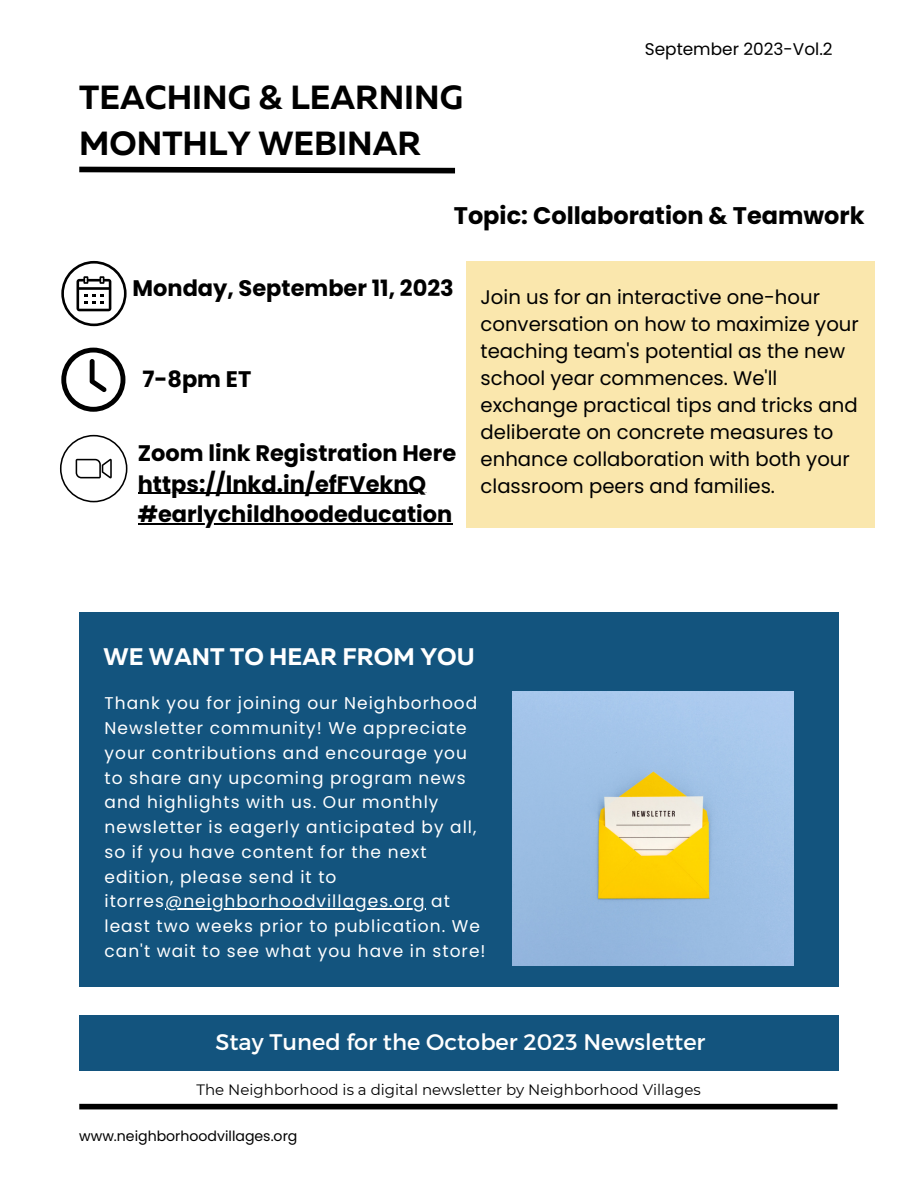
<style>
.page{position:relative;width:918px;height:1188px;background:#fff}
.page>*{position:absolute;margin:0;border:0;box-sizing:border-box;transform-origin:0 0}
.t1{font:700 33.45px "Muller";color:#000}
.t2{font:700 24px "Poppins";color:#000}
.t3{font:700 24px "Muller";color:#fff}
.t4{font:700 22.5px/30.3px "Poppins";color:#000}
.t5{font:22.5px "Montserrat";color:#fff}
.t6{font:19.65px/27px "Poppins";color:#000}
.t7{font:16.95px/24.8px "Poppins";letter-spacing:.06em;color:#fff}
.t8{font:16.95px "Poppins";color:#000}
.t9{font:15px "Montserrat";color:#000}
.t10{font:14.1px "Poppins";color:#000}
</style>
<div class="page">
<div style="left:79px;top:612px;width:760px;height:374px;background:#13547e"></div>
<div style="left:79px;top:1016px;width:760px;height:55px;background:#13547e"></div>
<svg style="left:79px;top:166px;width:377px;height:8px"></svg>
<img style="left:513px;top:691px;width:281px;height:275px">
<div style="left:79px;top:1104px;width:759px;height:5px;background:#000"></div>
<div style="left:467px;top:261px;width:408px;height:267px;background:#fae7ad"></div>
<svg style="left:61px;top:261px;width:66px;height:65px"></svg>
<svg style="left:61px;top:348px;width:64px;height:64px"></svg>
<svg style="left:60px;top:435px;width:67px;height:67px"></svg>
<hr style="left:165px;top:909px;width:261px;height:1px;background:#fff">
<hr style="left:138px;top:493px;width:288px;height:1px;background:#000">
<hr style="left:138px;top:523px;width:314px;height:1px;background:#000">
<p class="t1" style="left:79px;top:84px;width:385px">TEACHING &amp; LEARNING</p>
<p class="t1" style="left:79px;top:130px;width:343px">MONTHLY WEBINAR</p>
<p class="t8" style="left:645px;top:37px;width:189px">September 2023-Vol.2</p>
<p class="t2" style="left:454px;top:198px;width:412px">Topic: Collaboration &amp; Teamwork</p>
<p class="t4" style="left:133px;top:273px;width:323px">Monday, September 11, 2023</p>
<p class="t4" style="left:142px;top:364px;width:110px">7-8pm ET</p>
<p class="t4" style="left:138px;top:438px;width:320px">Zoom link Registration Here</p>
<p class="t4" style="left:138px;top:469px;width:316px">https://lnkd.in/efFVeknQ #earlychildhoodeducation</p>
<p class="t6" style="left:481px;top:284px;width:380px">Join us for an interactive one-hour conversation on how to maximize your teaching team's potential as the new school year commences. We'll exchange practical tips and tricks and deliberate on concrete measures to enhance collaboration with both your classroom peers and families.</p>
<p class="t3" style="left:103px;top:647px;width:373px">WE WANT TO HEAR FROM YOU</p>
<p class="t7" style="left:105px;top:691px;width:383px">Thank you for joining our Neighborhood Newsletter community! We appreciate your contributions and encourage you to share any upcoming program news and highlights with us. Our monthly newsletter is eagerly anticipated by all, so if you have content for the next edition, please send it to itorres@neighborhoodvillages.org at least two weeks prior to publication. We can't wait to see what you have in store!</p>
<p class="t5" style="left:215px;top:1027px;width:492px">Stay Tuned for the October 2023 Newsletter</p>
<p class="t9" style="left:197px;top:1080px;width:506px">The Neighborhood is a digital newsletter by Neighborhood Villages</p>
<p class="t10" style="left:79px;top:1126px;width:220px">www.neighborhoodvillages.org</p>
</div>
